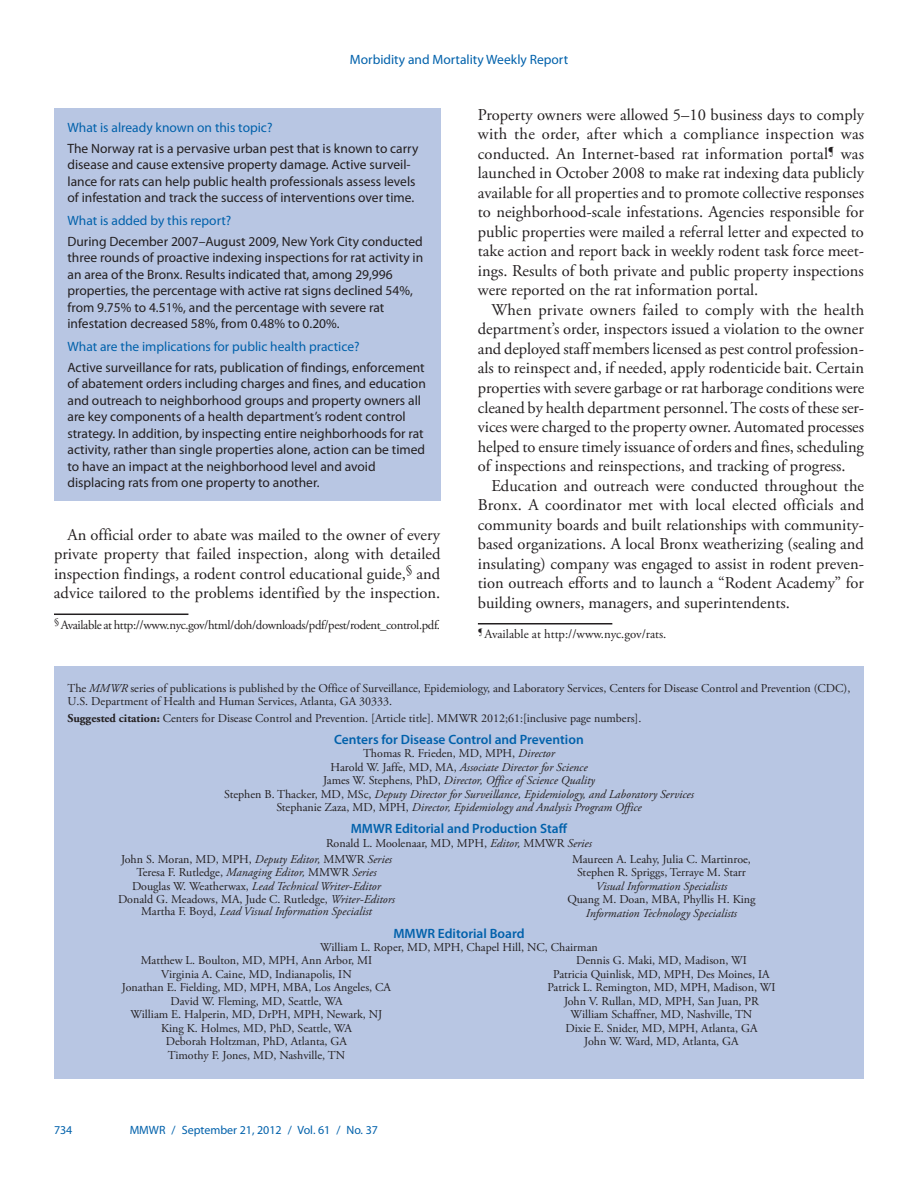
<style>
.page{position:relative;width:918px;height:1188px;background:#fff}
.page>*{position:absolute;margin:0;border:0;box-sizing:border-box;transform-origin:0 0}
.body_copy{font:16.5px/19.5px "Adobe Garamond Pro";color:#231f20;text-align:justify}
.fb_answer{font:13.5px/16.5px "Myriad Pro";color:#231f20}
.fb_question{font:13.5px "Myriad Pro";color:#0161ab}
.t1{font:600 13.5px "Myriad Pro";color:#0161ab}
.footnote_w_rule_text{font:12.75px "Adobe Garamond Pro";letter-spacing:-.03em;color:#231f20}
.footnote_w_rule_text-2{font:12.75px "Adobe Garamond Pro";color:#231f20}
.t2{font:12px/13.5px "Adobe Garamond Pro";color:#231f20;text-align:center}
.t3{font:italic 12px/13.5px "Adobe Garamond Pro";color:#231f20;text-align:center}
.footer_left{font:12px "Myriad Pro";color:#0161ab}
.s1{font-style:italic}
.s2{font-weight:700}
.s3{font-style:normal}
</style>
<div class="page">
<div style="left:54px;top:666px;width:810px;height:413px;background:#b8c6e3"></div>
<hr style="left:54px;top:614px;width:134px;height:1px;background:#231f20">
<hr style="left:478px;top:623px;width:134px;height:2px;background:#231f20">
<div style="left:54px;top:108px;width:386px;height:393px;background:#b8c6e3"></div>
<p class="fb_question" style="left:350px;top:51px;width:220px">Morbidity and Mortality Weekly Report</p>
<p class="fb_question" style="left:68px;top:119px;width:206px">What is already known on this topic?</p>
<p class="fb_answer" style="left:68px;top:140px;width:352px">The Norway rat is a pervasive urban pest that is known to carry disease and cause extensive property damage. Active surveil&shy;lance for rats can help public health professionals assess levels of infestation and track the success of interventions over time.</p>
<p class="fb_question" style="left:68px;top:212px;width:165px">What is added by this report?</p>
<p class="fb_answer" style="left:68px;top:233px;width:357px">During December 2007–August 2009, New York City conducted three rounds of proactive indexing inspections for rat activity in an area of the Bronx. Results indicated that, among 29,996 properties, the percentage with active rat signs declined 54%, from 9.75% to 4.51%, and the percentage with severe rat infestation decreased 58%, from 0.48% to 0.20%.</p>
<p class="fb_question" style="left:68px;top:338px;width:294px">What are the implications for public health practice?</p>
<p class="fb_answer" style="left:68px;top:359px;width:360px">Active surveillance for rats, publication of findings, enforcement of abatement orders including charges and fines, and education and outreach to neighborhood groups and property owners all are key components of a health department’s rodent control strategy. In addition, by inspecting entire neighborhoods for rat activity, rather than single properties alone, action can be timed to have an impact at the neighborhood level and avoid displacing rats from one property to another.</p>
<p class="body_copy" style="left:54px;top:525px;width:388px;text-indent:14px">An official order to abate was mailed to the owner of every private property that failed inspection, along with detailed inspection findings, a rodent control educational guide,<sup>§</sup> and advice tailored to the problems identified by the inspection.</p>
<p class="footnote_w_rule_text" style="left:54px;top:617px;width:388px"><sup>§</sup> Available at http://www.nyc.gov/html/doh/downloads/pdf/pest/rodent_control.pdf.</p>
<p class="body_copy" style="left:478px;top:106px;width:388px">Property owners were allowed 5–10 business days to comply with the order, after which a compliance inspection was conducted. An Internet-based rat information portal<sup>¶</sup> was launched in October 2008 to make rat indexing data publicly available for all properties and to promote collective responses to neighborhood-scale infestations. Agencies responsible for public properties were mailed a referral letter and expected to take action and report back in weekly rodent task force meet&shy;ings. Results of both private and public property inspections were reported on the rat information portal.</p>
<p class="body_copy" style="left:478px;top:301px;width:388px;text-indent:13px">When private owners failed to comply with the health department’s order, inspectors issued a violation to the owner and deployed staff members licensed as pest control profession&shy;als to reinspect and, if needed, apply rodenticide bait. Certain properties with severe garbage or rat harborage conditions were cleaned by health department personnel. The costs of these ser&shy;vices were charged to the property owner. Automated processes helped to ensure timely issuance of orders and fines, scheduling of inspections and reinspections, and tracking of progress.</p>
<p class="body_copy" style="left:478px;top:476px;width:388px;text-indent:13px">Education and outreach were conducted throughout the Bronx. A coordinator met with local elected officials and community boards and built relationships with community&shy;based organizations. A local Bronx weatherizing (sealing and insulating) company was engaged to assist in rodent preven&shy;tion outreach efforts and to launch a “Rodent Academy” for building owners, managers, and superintendents.</p>
<p class="footnote_w_rule_text-2" style="left:478px;top:626px;width:190px"><sup>¶</sup> Available at http://www.nyc.gov/rats.</p>
<p class="t2" style="left:68px;top:682px;width:784px;text-align:left">The <span class="s1">MMWR</span> series of publications is published by the Office of Surveillance, Epidemiology, and Laboratory Services, Centers for Disease Control and Prevention (CDC),<br>U.S. Department of Health and Human Services, Atlanta, GA 30333.</p>
<p class="t2" style="left:68px;top:712px;width:575px"><span class="s2">Suggested citation:</span> Centers for Disease Control and Prevention. [Article title]. MMWR 2012;61:[inclusive page numbers].</p>
<p class="t1" style="left:334px;top:731px;width:251px">Centers for Disease Control and Prevention</p>
<p class="t3" style="left:224px;top:747px;width:471px"><span class="s3">Thomas R. Frieden, MD, MPH,</span> Director<br><span class="s3">Harold W. Jaffe, MD, MA,</span> Associate Director for Science<br><span class="s3">James W. Stephens, PhD,</span> Director, Office of Science Quality<br><span class="s3">Stephen B. Thacker, MD, MSc,</span> Deputy Director for Surveillance, Epidemiology, and Laboratory Services <span class="s3">Stephanie Zaza, MD, MPH,</span> Director, Epidemiology and Analysis Program Office</p>
<p class="t1" style="left:351px;top:820px;width:218px">MMWR Editorial and Production Staff</p>
<p class="t2" style="left:121px;top:835px;width:472px;line-height:15.9px;text-align:left;text-indent:205px">Ronald L. Moolenaar, MD, MPH, <span class="s1">Editor,</span> MMWR <span class="s1">Series<br></span>John S. Moran, MD, MPH, <span class="s1">Deputy Editor,</span> MMWR <span class="s1">Series</span></p>
<p class="t2" style="left:118px;top:866px;width:278px">Teresa F. Rutledge, <span class="s1">Managing Editor,</span> MMWR <span class="s1">Series<br></span>Douglas W. Weatherwax, <span class="s1">Lead Technical Writer-Editor<br></span>Donald G. Meadows, MA, Jude C. Rutledge, <span class="s1">Writer-Editors</span></p>
<p class="t3" style="left:141px;top:905px;width:232px"><span class="s3">Martha F. Boyd,</span> Lead Visual Information Specialist</p>
<p class="t2" style="left:572px;top:852px;width:180px">Maureen A. Leahy, Julia C. Martinroe,<br>Stephen R. Spriggs, Terraye M. Starr</p>
<p class="t3" style="left:596px;top:879px;width:133px">Visual Information Specialists</p>
<p class="t2" style="left:567px;top:893px;width:190px">Quang M. Doan, MBA, Phyllis H. King</p>
<p class="t3" style="left:586px;top:906px;width:153px">Information Technology Specialists</p>
<p class="t1" style="left:393px;top:925px;width:133px">MMWR Editorial Board</p>
<p class="t2" style="left:320px;top:941px;width:279px">William L. Roper, MD, MPH, Chapel Hill, NC, Chairman</p>
<p class="t2" style="left:141px;top:954px;width:233px">Matthew L. Boulton, MD, MPH, Ann Arbor, MI</p>
<p class="t2" style="left:161px;top:968px;width:192px">Virginia A. Caine, MD, Indianapolis, IN</p>
<p class="t2" style="left:122px;top:981px;width:271px">Jonathan E. Fielding, MD, MPH, MBA, Los Angeles, CA</p>
<p class="t2" style="left:170px;top:995px;width:174px">David W. Fleming, MD, Seattle, WA</p>
<p class="t2" style="left:131px;top:1008px;width:253px">William E. Halperin, MD, DrPH, MPH, Newark, NJ</p>
<p class="t2" style="left:161px;top:1022px;width:192px">King K. Holmes, MD, PhD, Seattle, WA</p>
<p class="t2" style="left:166px;top:1035px;width:183px">Deborah Holtzman, PhD, Atlanta, GA</p>
<p class="t2" style="left:168px;top:1049px;width:179px">Timothy F. Jones, MD, Nashville, TN</p>
<p class="t2" style="left:548px;top:954px;width:229px">Dennis G. Maki, MD, Madison, WI<br>Patricia Quinlisk, MD, MPH, Des Moines, IA Patrick L. Remington, MD, MPH, Madison, WI John V. Rullan, MD, MPH, San Juan, PR William Schaffner, MD, Nashville, TN<br>Dixie E. Snider, MD, MPH, Atlanta, GA<br>John W. Ward, MD, Atlanta, GA</p>
<p class="footer_left" style="left:54px;top:1123px;width:20px">734</p>
<p class="footer_left" style="left:130px;top:1123px;width:250px">MMWR / September 21, 2012 / Vol. 61 / No. 37</p>
</div>
